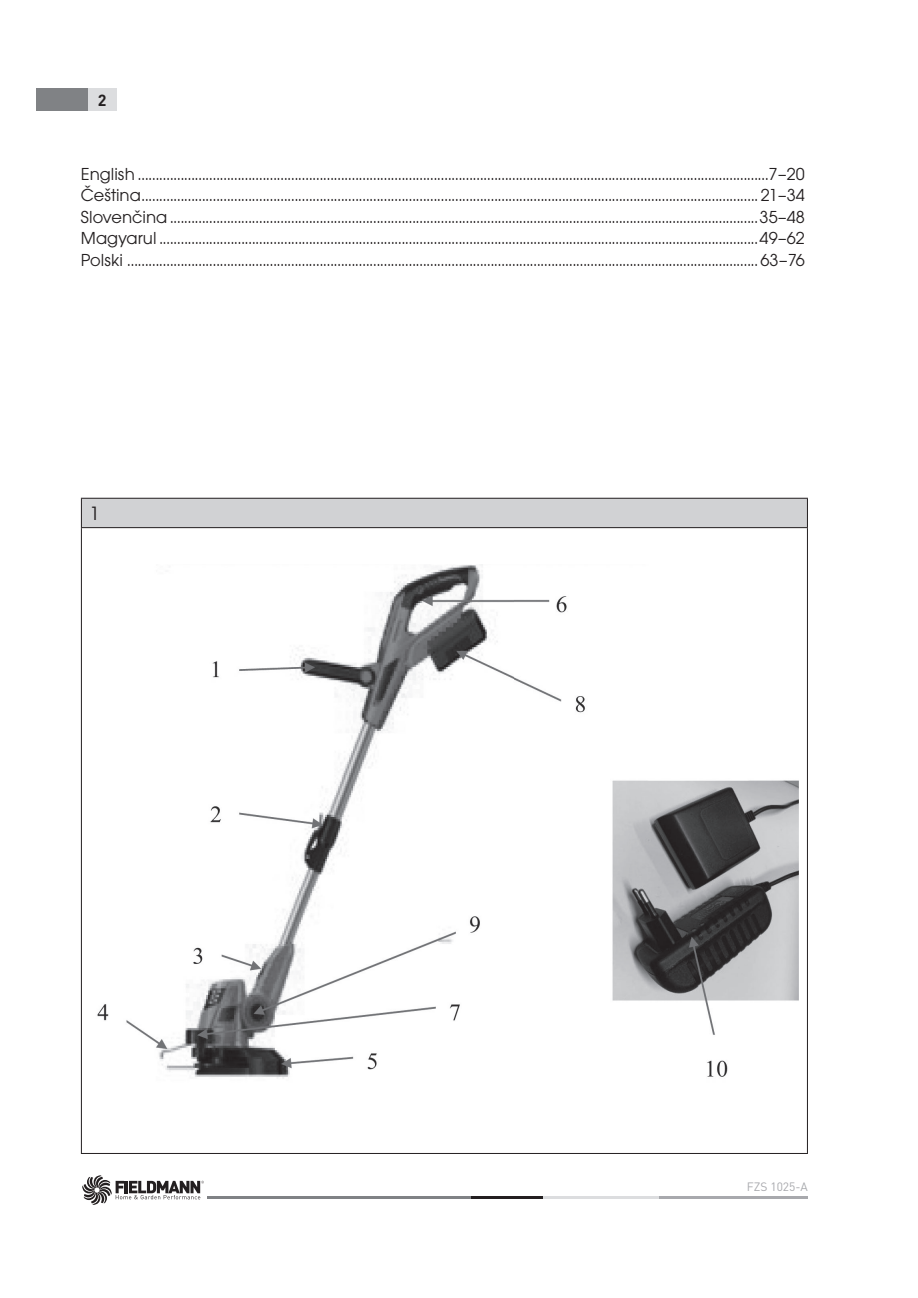
<style>
.page{position:relative;width:918px;height:1298px;background:#fff}
.page>*{position:absolute;margin:0;border:0;box-sizing:border-box;transform-origin:0 0}
.t1{font:20px "Avant Gar Got Itc TOT Boo Con";color:#231f20}
.t2{font:18px/21.6px "Avant Gar Got Itc TOT Boo";color:#231f20;text-align:justify}
.t3{font:700 16px "DIN Pro";color:#231f20}
.t4{font:12px "DIN Pro";color:#a8a9ad}
</style>
<div class="page">
<hr style="left:658px;top:1196px;width:150px;height:3px;background:#a8a9ad">
<hr style="left:543px;top:1196px;width:115px;height:3px;background:#dcdddf">
<hr style="left:207px;top:1196px;width:264px;height:3px;background:#808285">
<hr style="left:471px;top:1196px;width:72px;height:3px;background:#231f20">
<svg style="left:82px;top:1175px;width:122px;height:30px"></svg>
<div style="left:37px;top:88px;width:51px;height:23px;background:#808285"></div>
<div style="left:88px;top:88px;width:28px;height:23px;background:#dcdddf"></div>
<div style="left:81px;top:498px;width:726px;height:30px;background:#d1d2d4"></div>
<hr style="left:81px;top:498px;width:727px;height:1px;background:#231f20">
<svg style="left:81px;top:499px;width:1px;height:28px"></svg>
<svg style="left:807px;top:499px;width:1px;height:28px"></svg>
<hr style="left:81px;top:527px;width:727px;height:1px;background:#231f20">
<hr style="left:81px;top:528px;width:1px;height:625px;background:#231f20">
<hr style="left:807px;top:528px;width:1px;height:625px;background:#231f20">
<hr style="left:81px;top:1153px;width:727px;height:1px;background:#231f20">
<img style="left:97px;top:564px;width:702px;height:515px">
<p class="t3" style="left:98px;top:91px;width:10px">2</p>
<p class="t2" style="left:81px;top:164px;width:726px">English .................................................................................................................................................................................7–20<br>Čeština ............................................................................................................................................................................. 21–34<br>Slovenčina .....................................................................................................................................................................35–48<br>Magyarul ........................................................................................................................................................................49–62<br>Polski ................................................................................................................................................................................. 63–76</p>
<p class="t1" style="left:89px;top:505px;width:12px">1</p>
<p class="t4" style="left:747px;top:1180px;width:63px">FZS 1025-A</p>
</div>
